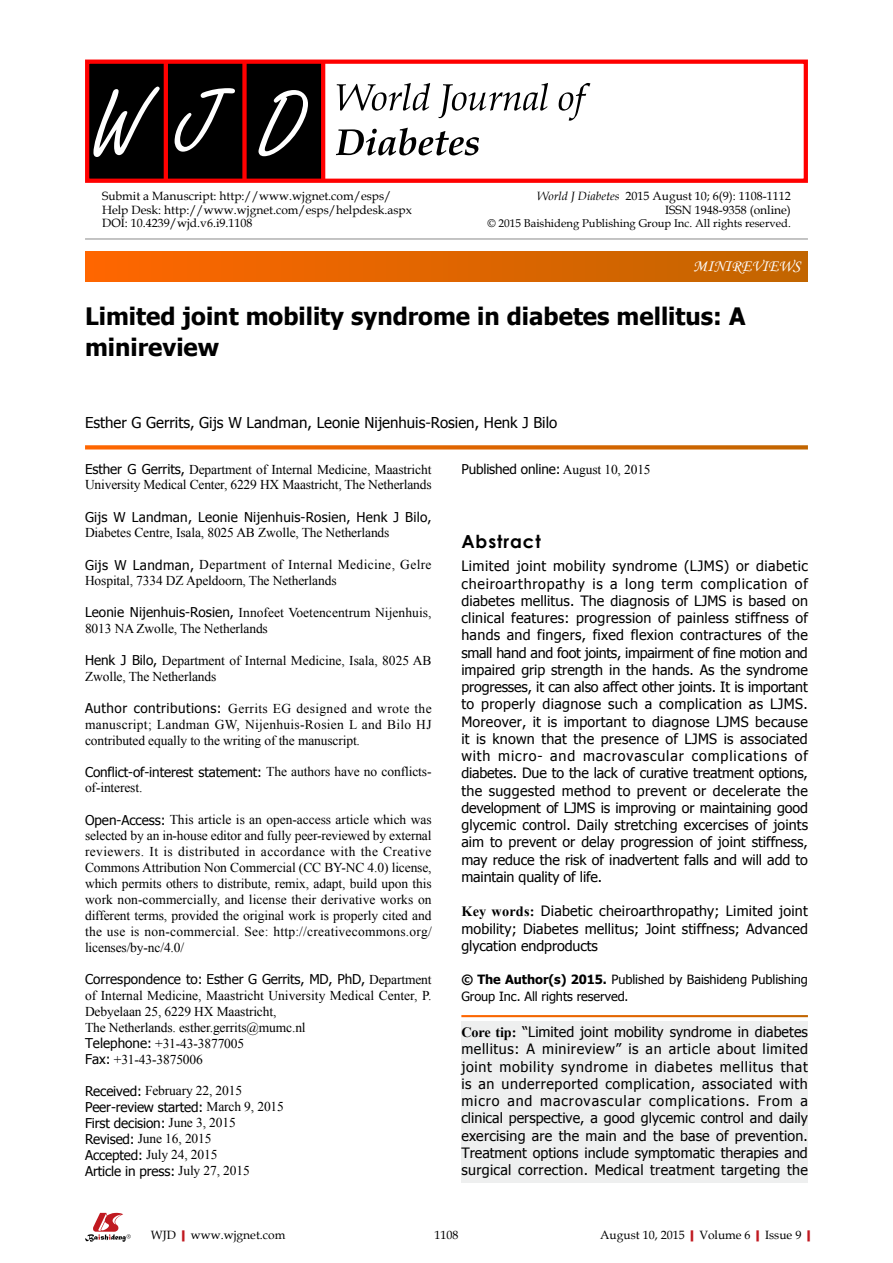
<style>
.page{position:relative;width:893px;height:1263px;background:#fff}
.page>*{position:absolute;margin:0;border:0;box-sizing:border-box;transform-origin:0 0}
.t1{font:700 24px/31.5px "Tahoma";color:#000}
.t2{font:700 18px "Century Gothic";letter-spacing:.05em;color:#000}
.t3{font:16.5px "Monotype Corsiva";color:#fff}
.t4{font:15px "Tahoma";color:#000}
.t5{font:14.25px/17.2px "Tahoma";letter-spacing:.01em;color:#000;text-align:justify}
.t6{font:13.5px/15.9px "Times New Roman";letter-spacing:-.01em;color:#000}
.t7{font:13.5px/15.9px "Tahoma";letter-spacing:-.01em;color:#000}
.t8{font:13.5px "Tahoma";letter-spacing:.015em;color:#000}
.t9{font:12.75px/17.2px "Tahoma";letter-spacing:-.005em;color:#000}
.t10{font:12px/13.5px "Book Antiqua";color:#000}
.t11{font:11.25px "Book Antiqua";color:#000}
.s1{font-style:italic}
.s2{font-family:"Tahoma"}
.s3{font-family:"Times New Roman"}
.s4{font-family:"Times New Roman";font-weight:700}
.s5{font-weight:700}
.s6{font-weight:700;color:#c01920}
</style>
<div class="page">
<div style="left:461px;top:1021px;width:347px;height:162px;background:#eeefef"></div>
<div style="left:85px;top:252px;width:723px;height:29px;background:linear-gradient(to right,#f60,#c16500)"></div>
<hr style="left:85px;top:239px;width:723px;height:1px;background:#898989">
<svg style="left:85px;top:445px;width:723px;height:4px;background:#e26f11"></svg>
<svg style="left:85px;top:1213px;width:46px;height:29px"></svg>
<div style="left:87px;top:61px;width:236px;height:121px;background:#000"></div>
<hr style="left:164px;top:61px;width:4px;height:121px;background:#f00">
<div style="left:242px;top:61px;width:5px;height:121px;background:#f00"></div>
<hr style="left:321px;top:61px;width:4px;height:121px;background:#f00">
<div style="left:85px;top:60px;width:723px;height:123px;border:4px solid #f00"></div>
<svg style="left:258px;top:90px;width:50px;height:66px"></svg>
<svg style="left:175px;top:88px;width:60px;height:64px"></svg>
<svg style="left:93px;top:87px;width:67px;height:70px"></svg>
<svg style="left:337px;top:83px;width:253px;height:38px"></svg>
<svg style="left:336px;top:128px;width:143px;height:27px"></svg>
<p class="t10" style="left:102px;top:189px;width:311px">Submit a Manuscript: http://www.wjgnet.com/esps/<br>Help Desk: http://www.wjgnet.com/esps/helpdesk.aspx<br>DOI: 10.4239/wjd.v6.i9.1108</p>
<p class="t10" style="left:537px;top:189px;width:255px;text-align:right"><span class="s1">World J Diabetes</span> 2015 August 10; 6(9): 1108-1112<br>ISSN 1948-9358 (online)</p>
<p class="t11" style="left:487px;top:215px;width:305px">© 2015 Baishideng Publishing Group Inc. All rights reserved.</p>
<p class="t3" style="left:693px;top:256px;width:109px">MINIREVIEWS</p>
<h1 class="t1" style="left:85px;top:299px;width:662px">Limited joint mobility syndrome in diabetes mellitus: A minireview</h1>
<p class="t4" style="left:85px;top:413px;width:474px">Esther G Gerrits, Gijs W Landman, Leonie Nijenhuis-Rosien, Henk J Bilo</p>
<p class="t6" style="left:85px;top:461px;width:348px"><span class="s2">Esther G Gerrits,</span> Department of Internal Medicine, Maastricht<br>University Medical Center, 6229 HX Maastricht, The Netherlands</p>
<p class="t8" style="left:85px;top:508px;width:348px">Gijs W Landman, Leonie Nijenhuis-Rosien, Henk J Bilo,</p>
<p class="t6" style="left:85px;top:525px;width:306px">Diabetes Centre, Isala, 8025 AB Zwolle, The Netherlands</p>
<p class="t6" style="left:85px;top:556px;width:348px"><span class="s2">Gijs W Landman,</span> Department of Internal Medicine, Gelre<br>Hospital, 7334 DZ Apeldoorn, The Netherlands</p>
<p class="t6" style="left:85px;top:604px;width:348px"><span class="s2">Leonie Nijenhuis-Rosien,</span> Innofeet Voetencentrum Nijenhuis,<br>8013 NA Zwolle, The Netherlands</p>
<p class="t6" style="left:85px;top:652px;width:348px"><span class="s2">Henk J Bilo,</span> Department of Internal Medicine, Isala, 8025 AB<br>Zwolle, The Netherlands</p>
<p class="t6" style="left:85px;top:700px;width:348px;text-align:justify"><span class="s2">Author contributions:</span> Gerrits EG designed and wrote the manuscript; Landman GW, Nijenhuis-Rosien L and Bilo HJ contributed equally to the writing of the manuscript.</p>
<p class="t7" style="left:85px;top:763px;width:348px">Conflict-of-interest statement: <span class="s3">The authors have no conflicts-</span></p>
<p class="t6" style="left:85px;top:780px;width:59px">of-interest.</p>
<p class="t6" style="left:85px;top:812px;width:348px;text-align:justify"><span class="s2">Open-Access:</span> This article is an open-access article which was selected by an in-house editor and fully peer-reviewed by external reviewers. It is distributed in accordance with the Creative Commons Attribution Non Commercial (CC BY-NC 4.0) license, which permits others to distribute, remix, adapt, build upon this work non-commercially, and license their derivative works on different terms, provided the original work is properly cited and the use is non-commercial. See: http://creativecommons.org/ licenses/by-nc/4.0/</p>
<p class="t7" style="left:85px;top:971px;width:348px">Correspondence to: Esther G Gerrits, MD, PhD, <span class="s3">Department</span></p>
<p class="t6" style="left:85px;top:987px;width:348px">of Internal Medicine, Maastricht University Medical Center, P.<br>Debyelaan 25, 6229 HX Maastricht,<br>The Netherlands. esther.gerrits@mumc.nl<br><span class="s2">Telephone:</span> +31-43-3877005<br><span class="s2">Fax:</span> +31-43-3875006</p>
<p class="t6" style="left:85px;top:1083px;width:159px"><span class="s2">Received:</span> February 22, 2015</p>
<p class="t7" style="left:85px;top:1098px;width:200px">Peer-review started: <span class="s3">March 9, 2015<br></span>First decision: <span class="s3">June 3, 2015</span></p>
<p class="t6" style="left:85px;top:1130px;width:134px"><span class="s2">Revised:</span> June 16, 2015<br><span class="s2">Accepted:</span> July 24, 2015</p>
<p class="t7" style="left:85px;top:1162px;width:166px">Article in press: <span class="s3">July 27, 2015</span></p>
<p class="t7" style="left:461px;top:460px;width:191px">Published online: <span class="s3">August 10, 2015</span></p>
<p class="t2" style="left:461px;top:527px;width:81px">Abstract</p>
<p class="t5" style="left:461px;top:557px;width:348px">Limited joint mobility syndrome (LJMS) or diabetic cheiroarthropathy is a long term complication of diabetes mellitus. The diagnosis of LJMS is based on clinical features: progression of painless stiffness of hands and fingers, fixed flexion contractures of the small hand and foot joints, impairment of fine motion and impaired grip strength in the hands. As the syndrome progresses, it can also affect other joints. It is important to properly diagnose such a complication as LJMS.<br>Moreover, it is important to diagnose LJMS because it is known that the presence of LJMS is associated with micro- and macrovascular complications of diabetes. Due to the lack of curative treatment options, the suggested method to prevent or decelerate the development of LJMS is improving or maintaining good glycemic control. Daily stretching excercises of joints aim to prevent or delay progression of joint stiffness, may reduce the risk of inadvertent falls and will add to maintain quality of life.</p>
<p class="t5" style="left:461px;top:902px;width:348px"><span class="s4">Key words:</span> Diabetic cheiroarthropathy; Limited joint mobility; Diabetes mellitus; Joint stiffness; Advanced glycation endproducts</p>
<p class="t9" style="left:461px;top:970px;width:348px"><span class="s5">© The Author(s) 2015.</span> Published by Baishideng Publishing<br>Group Inc. All rights reserved.</p>
<p class="t5" style="left:461px;top:1023px;width:348px"><span class="s4">Core tip:</span> “Limited joint mobility syndrome in diabetes mellitus: A minireview” is an article about limited joint mobility syndrome in diabetes mellitus that is an underreported complication, associated with micro and macrovascular complications. From a clinical perspective, a good glycemic control and daily exercising are the main and the base of prevention.<br>Treatment options include symptomatic therapies and surgical correction. Medical treatment targeting the</p>
<p class="t10" style="left:151px;top:1227px;width:136px">WJD<span class="s6">|</span>www.wjgnet.com</p>
<p class="t10" style="left:434px;top:1227px;width:25px">1108</p>
<p class="t10" style="left:600px;top:1227px;width:217px">August 10, 2015<span class="s6">|</span>Volume 6<span class="s6">|</span>Issue 9<span class="s6">|</span></p>
</div>
